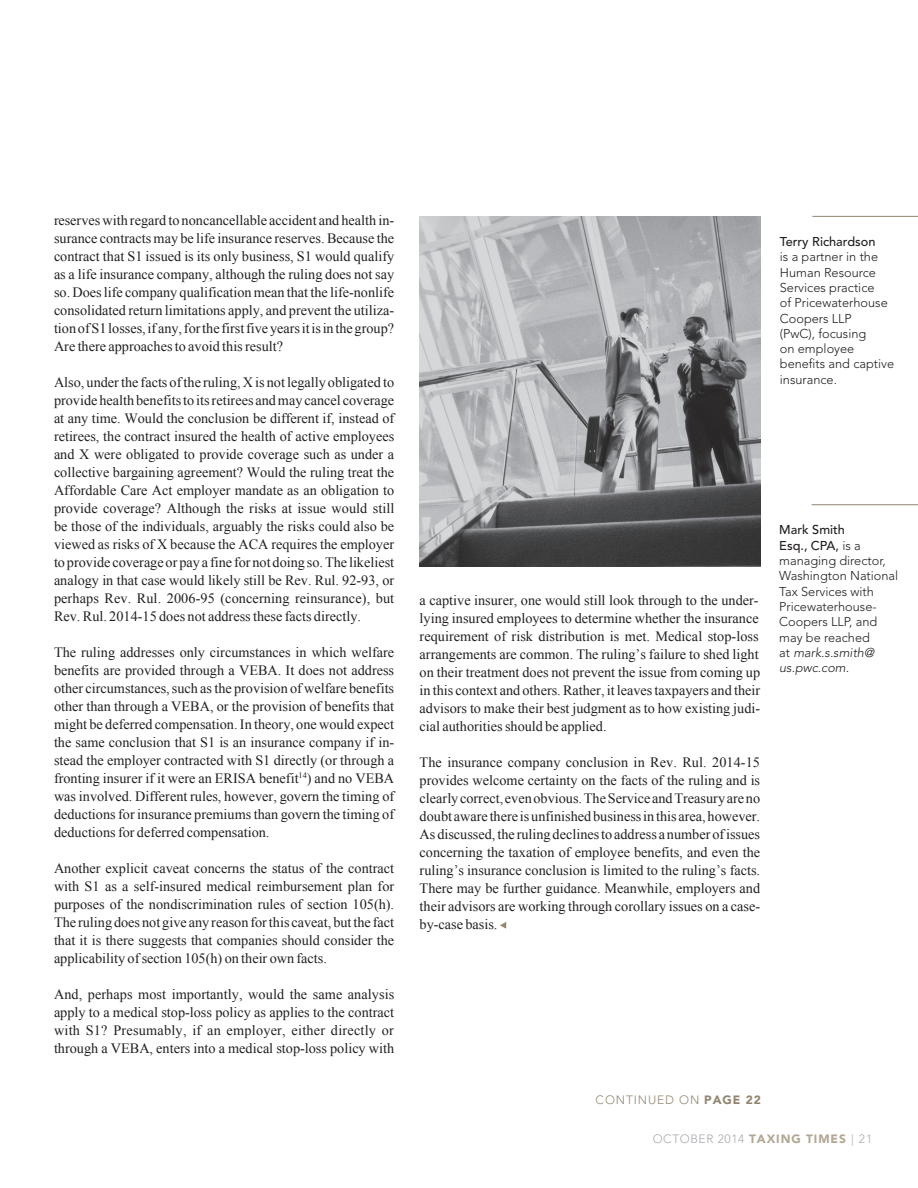
<style>
.page{position:relative;width:918px;height:1188px;background:#fff}
.page>*{position:absolute;margin:0;border:0;box-sizing:border-box;transform-origin:0 0}
.Body_Copy{font:14.25px/18px "Times New Roman";color:#231f20;text-align:justify}
.Author_BIO{font:300 12.75px/15.3px "Avenir LT Std";color:#231f20}
.t1{font:300 12px "Avenir LT Std";letter-spacing:.05em;color:#a8a9ad}
.t2{font:300 12px "Avenir LT Std";letter-spacing:.075em;color:#938671}
.s1{font-weight:500}
.s2{font-style:italic}
.s3{font-weight:900}
.s4{font-weight:900;color:#b2a794}
</style>
<div class="page">
<svg style="left:500px;top:922px;width:7px;height:7px"></svg>
<hr style="left:812px;top:216px;width:106px;height:1px;background:#938671">
<img style="left:420px;top:217px;width:340px;height:349px">
<hr style="left:812px;top:504px;width:106px;height:1px;background:#938671">
<p class="Body_Copy" style="left:54px;top:211px;width:342px">reserves with regard to noncancellable accident and health in&shy;surance contracts may be life insurance reserves. Because the contract that S1 issued is its only business, S1 would qualify as a life insurance company, although the ruling does not say so. Does life company qualification mean that the life-nonlife consolidated return limitations apply, and prevent the utiliza&shy;tion of S1 losses, if any, for the first five years it is in the group?<br>Are there approaches to avoid this result?</p>
<p class="Body_Copy" style="left:54px;top:373px;width:342px">Also, under the facts of the ruling, X is not legally obligated to provide health benefits to its retirees and may cancel coverage at any time. Would the conclusion be different if, instead of retirees, the contract insured the health of active employees and X were obligated to provide coverage such as under a collective bargaining agreement? Would the ruling treat the Affordable Care Act employer mandate as an obligation to provide coverage? Although the risks at issue would still be those of the individuals, arguably the risks could also be viewed as risks of X because the ACA requires the employer to provide coverage or pay a fine for not doing so. The likeliest analogy in that case would likely still be Rev. Rul. 92-93, or perhaps Rev. Rul. 2006-95 (concerning reinsurance), but Rev. Rul. 2014-15 does not address these facts directly.</p>
<p class="Body_Copy" style="left:54px;top:643px;width:342px">The ruling addresses only circumstances in which welfare benefits are provided through a VEBA. It does not address other circumstances, such as the provision of welfare benefits other than through a VEBA, or the provision of benefits that might be deferred compensation. In theory, one would expect the same conclusion that S1 is an insurance company if in&shy;stead the employer contracted with S1 directly (or through a fronting insurer if it were an ERISA benefit<sup>14</sup>) and no VEBA was involved. Different rules, however, govern the timing of deductions for insurance premiums than govern the timing of deductions for deferred compensation.</p>
<p class="Body_Copy" style="left:54px;top:859px;width:342px">Another explicit caveat concerns the status of the contract with S1 as a self-insured medical reimbursement plan for purposes of the nondiscrimination rules of section 105(h).<br>The ruling does not give any reason for this caveat, but the fact that it is there suggests that companies should consider the applicability of section 105(h) on their own facts.</p>
<p class="Body_Copy" style="left:54px;top:985px;width:342px">And, perhaps most importantly, would the same analysis apply to a medical stop-loss policy as applies to the contract with S1? Presumably, if an employer, either directly or through a VEBA, enters into a medical stop-loss policy with</p>
<p class="Author_BIO" style="left:780px;top:234px;width:116px"><span class="s1">Terry Richardson<br></span>is a partner in the<br>Human Resource<br>Services practice<br>of Pricewaterhouse<br>Coopers LLP<br>(PwC), focusing<br>on employee benefits and captive insurance.</p>
<p class="Body_Copy" style="left:420px;top:591px;width:342px">a captive insurer, one would still look through to the under&shy;lying insured employees to determine whether the insurance requirement of risk distribution is met. Medical stop-loss arrangements are common. The ruling’s failure to shed light on their treatment does not prevent the issue from coming up in this context and others. Rather, it leaves taxpayers and their advisors to make their best judgment as to how existing judi&shy;cial authorities should be applied.</p>
<p class="Body_Copy" style="left:420px;top:753px;width:342px">The insurance company conclusion in Rev. Rul. 2014-15 provides welcome certainty on the facts of the ruling and is clearly correct, even obvious. The Service and Treasury are no doubt aware there is unfinished business in this area, however.<br>As discussed, the ruling declines to address a number of issues concerning the taxation of employee benefits, and even the ruling’s insurance conclusion is limited to the ruling’s facts.<br>There may be further guidance. Meanwhile, employers and their advisors are working through corollary issues on a case&shy;by-case basis.</p>
<p class="Author_BIO" style="left:779px;top:522px;width:121px"><span class="s1">Mark Smith<br>Esq., CPA,</span> is a managing director,<br>Washington National<br>Tax Services with<br>Pricewaterhouse-<br>Coopers LLP, and may be reached<br>at <span class="s2">mark.s.smith@ us.pwc.com.</span></p>
<p class="t2" style="left:596px;top:1093px;width:167px">CONTINUED ON <span class="s3">PAGE 22</span></p>
<p class="t1" style="left:653px;top:1132px;width:221px">OCTOBER 2014 <span class="s4">TAXING TIMES</span> | 21</p>
</div>
